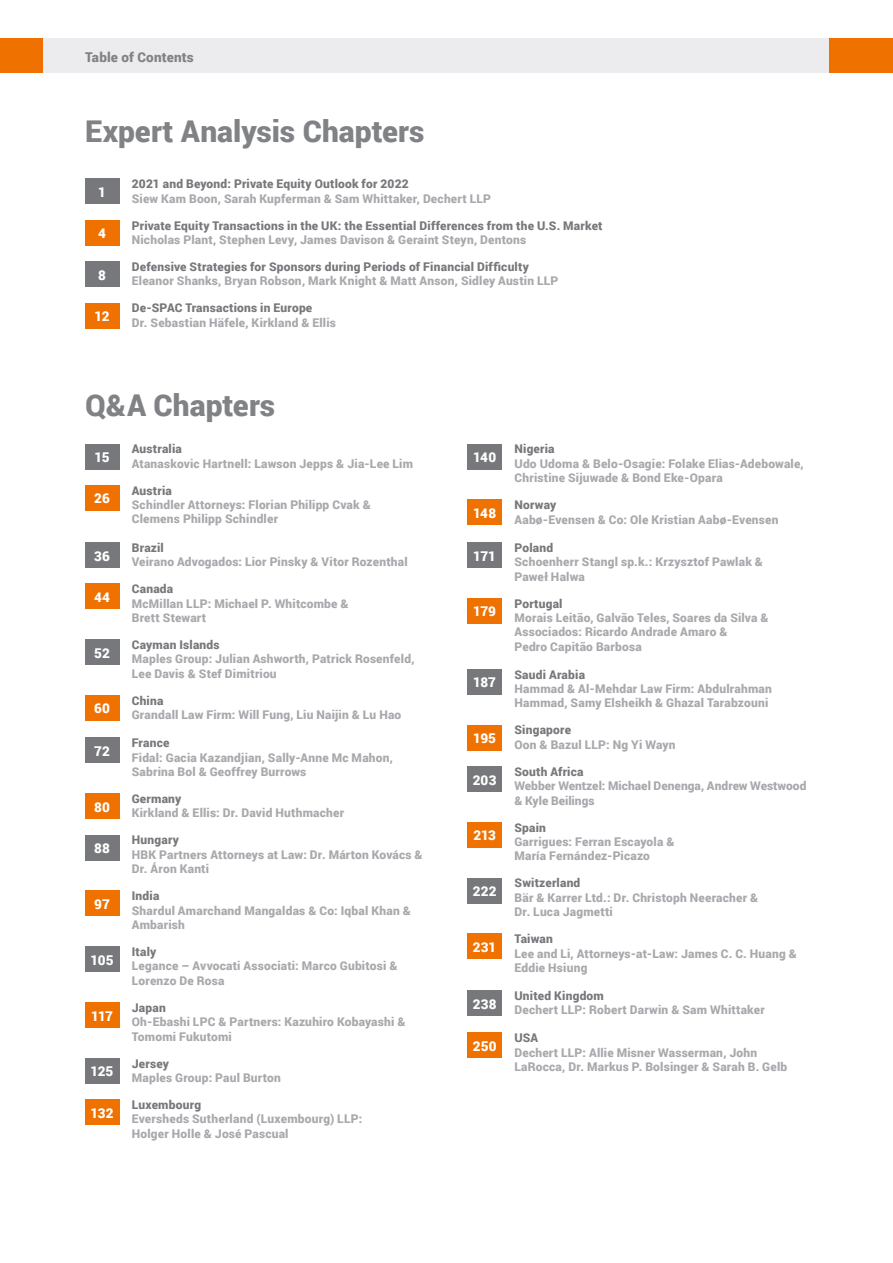
<style>
.page{position:relative;width:893px;height:1263px;background:#fff}
.page>*{position:absolute;margin:0;border:0;box-sizing:border-box;transform-origin:0 0}
.t1{font:900 30px "Roboto";color:#808285}
.t2{font:900 13.5px "Roboto";letter-spacing:.005em;color:#fff}
.FS_-_Country_Name{font:900 13.5px "Roboto";letter-spacing:.01em;color:#808285}
.t3{font:900 12px/14.4px "Roboto";letter-spacing:.015em;color:#a8a9ad}
.t4{font:900 12px "Roboto";letter-spacing:.015em;color:#76787b}
</style>
<div class="page">
<div style="left:85px;top:220px;width:34px;height:25px;background:#ef7100"></div>
<div style="left:85px;top:261px;width:34px;height:26px;background:#76787b"></div>
<div style="left:85px;top:303px;width:34px;height:25px;background:#ef7100"></div>
<div style="left:85px;top:485px;width:34px;height:26px;background:#ef7100"></div>
<div style="left:85px;top:444px;width:34px;height:25px;background:#76787b"></div>
<div style="left:468px;top:499px;width:34px;height:26px;background:#ef7100"></div>
<div style="left:468px;top:542px;width:34px;height:26px;background:#76787b"></div>
<div style="left:85px;top:179px;width:34px;height:25px;background:#76787b"></div>
<div style="left:85px;top:584px;width:34px;height:25px;background:#ef7100"></div>
<div style="left:85px;top:639px;width:34px;height:26px;background:#76787b"></div>
<div style="left:85px;top:695px;width:34px;height:26px;background:#ef7100"></div>
<div style="left:85px;top:738px;width:34px;height:25px;background:#76787b"></div>
<div style="left:85px;top:793px;width:34px;height:26px;background:#ef7100"></div>
<div style="left:85px;top:835px;width:34px;height:25px;background:#76787b"></div>
<div style="left:85px;top:890px;width:34px;height:26px;background:#ef7100"></div>
<div style="left:85px;top:946px;width:34px;height:26px;background:#76787b"></div>
<div style="left:85px;top:1002px;width:34px;height:26px;background:#ef7100"></div>
<div style="left:85px;top:1058px;width:34px;height:25px;background:#76787b"></div>
<div style="left:85px;top:1099px;width:34px;height:26px;background:#ef7100"></div>
<div style="left:468px;top:598px;width:34px;height:25px;background:#ef7100"></div>
<div style="left:468px;top:669px;width:34px;height:26px;background:#76787b"></div>
<div style="left:468px;top:725px;width:34px;height:25px;background:#ef7100"></div>
<div style="left:468px;top:766px;width:34px;height:26px;background:#76787b"></div>
<div style="left:468px;top:822px;width:34px;height:25px;background:#ef7100"></div>
<div style="left:468px;top:878px;width:34px;height:25px;background:#76787b"></div>
<div style="left:468px;top:933px;width:34px;height:26px;background:#ef7100"></div>
<div style="left:468px;top:990px;width:34px;height:26px;background:#76787b"></div>
<div style="left:468px;top:444px;width:34px;height:25px;background:#76787b"></div>
<div style="left:85px;top:542px;width:34px;height:26px;background:#76787b"></div>
<div style="left:468px;top:1033px;width:34px;height:25px;background:#ef7100"></div>
<div style="left:43px;top:38px;width:786px;height:34px;background:#ececee"></div>
<div style="left:0;top:38px;width:43px;height:34px;background:#ef7100"></div>
<div style="left:829px;top:38px;width:64px;height:34px;background:#ef7100"></div>
<p class="FS_-_Country_Name" style="left:85px;top:48px;width:110px">Table of Contents</p>
<h1 class="t1" style="left:85px;top:111px;width:341px">Expert Analysis Chapters</h1>
<p class="t2" style="left:98px;top:183px;width:9px">1</p>
<p class="t4" style="left:132px;top:175px;width:278px">2021 and Beyond: Private Equity Outlook for 2022</p>
<p class="t3" style="left:132px;top:191px;width:361px">Siew Kam Boon, Sarah Kupferman &amp; Sam Whittaker, Dechert LLP</p>
<p class="t2" style="left:98px;top:224px;width:9px">4</p>
<p class="t2" style="left:98px;top:265px;width:9px">8</p>
<p class="t2" style="left:95px;top:307px;width:16px">12</p>
<p class="t4" style="left:132px;top:217px;width:472px">Private Equity Transactions in the UK: the Essential Differences from the U.S. Market</p>
<p class="t3" style="left:132px;top:232px;width:396px">Nicholas Plant, Stephen Levy, James Davison &amp; Geraint Steyn, Dentons</p>
<p class="t4" style="left:132px;top:258px;width:399px">Defensive Strategies for Sponsors during Periods of Financial Difficulty</p>
<p class="t3" style="left:132px;top:273px;width:428px">Eleanor Shanks, Bryan Robson, Mark Knight &amp; Matt Anson, Sidley Austin LLP</p>
<p class="t4" style="left:132px;top:300px;width:182px">De-SPAC Transactions in Europe</p>
<p class="t3" style="left:132px;top:315px;width:206px">Dr. Sebastian Häfele, Kirkland &amp; Ellis</p>
<h1 class="t1" style="left:85px;top:384px;width:192px">Q&amp;A Chapters</h1>
<p class="t2" style="left:95px;top:448px;width:16px">15</p>
<p class="t2" style="left:94px;top:489px;width:17px">26</p>
<p class="t2" style="left:94px;top:546px;width:17px">36</p>
<p class="t2" style="left:94px;top:587px;width:17px">44</p>
<p class="t2" style="left:94px;top:643px;width:17px">52</p>
<p class="t2" style="left:94px;top:699px;width:17px">60</p>
<p class="t2" style="left:94px;top:742px;width:17px">72</p>
<p class="t2" style="left:94px;top:797px;width:17px">80</p>
<p class="t2" style="left:94px;top:839px;width:17px">88</p>
<p class="t2" style="left:94px;top:894px;width:17px">97</p>
<p class="t2" style="left:91px;top:950px;width:24px">105</p>
<p class="t2" style="left:91px;top:1006px;width:23px">117</p>
<p class="t2" style="left:91px;top:1062px;width:24px">125</p>
<p class="t2" style="left:91px;top:1103px;width:24px">132</p>
<p class="t4" style="left:132px;top:440px;width:52px">Australia</p>
<p class="t3" style="left:132px;top:456px;width:283px">Atanaskovic Hartnell: Lawson Jepps &amp; Jia-Lee Lim</p>
<p class="t4" style="left:132px;top:482px;width:42px">Austria</p>
<p class="t3" style="left:132px;top:497px;width:241px">Schindler Attorneys: Florian Philipp Cvak &amp;<br>Clemens Philipp Schindler</p>
<p class="t4" style="left:132px;top:539px;width:34px">Brazil</p>
<p class="t3" style="left:132px;top:554px;width:277px">Veirano Advogados: Lior Pinsky &amp; Vitor Rozenthal</p>
<p class="t4" style="left:132px;top:580px;width:43px">Canada</p>
<p class="t3" style="left:132px;top:596px;width:218px">McMillan LLP: Michael P. Whitcombe &amp;<br>Brett Stewart</p>
<p class="t4" style="left:132px;top:636px;width:89px">Cayman Islands</p>
<p class="t3" style="left:132px;top:651px;width:284px">Maples Group: Julian Ashworth, Patrick Rosenfeld,<br>Lee Davis &amp; Stef Dimitriou</p>
<p class="t4" style="left:132px;top:692px;width:33px">China</p>
<p class="t3" style="left:132px;top:707px;width:271px">Grandall Law Firm: Will Fung, Liu Naijin &amp; Lu Hao</p>
<p class="t4" style="left:132px;top:734px;width:39px">France</p>
<p class="t3" style="left:132px;top:750px;width:263px">Fidal: Gacia Kazandjian, Sally-Anne Mc Mahon,<br>Sabrina Bol &amp; Geoffrey Burrows</p>
<p class="t4" style="left:132px;top:790px;width:51px">Germany</p>
<p class="t3" style="left:132px;top:805px;width:214px">Kirkland &amp; Ellis: Dr. David Huthmacher</p>
<p class="t4" style="left:132px;top:832px;width:49px">Hungary</p>
<p class="t3" style="left:132px;top:847px;width:292px">HBK Partners Attorneys at Law: Dr. Márton Kovács &amp;<br>Dr. Áron Kanti</p>
<p class="t4" style="left:132px;top:887px;width:29px">India</p>
<p class="t3" style="left:132px;top:902px;width:281px">Shardul Amarchand Mangaldas &amp; Co: Iqbal Khan &amp;<br>Ambarish</p>
<p class="t4" style="left:132px;top:943px;width:26px">Italy</p>
<p class="t3" style="left:132px;top:958px;width:267px">Legance – Avvocati Associati: Marco Gubitosi &amp;<br>Lorenzo De Rosa</p>
<p class="t4" style="left:132px;top:999px;width:36px">Japan</p>
<p class="t3" style="left:132px;top:1014px;width:275px">Oh-Ebashi LPC &amp; Partners: Kazuhiro Kobayashi &amp;<br>Tomomi Fukutomi</p>
<p class="t4" style="left:132px;top:1055px;width:39px">Jersey</p>
<p class="t3" style="left:132px;top:1070px;width:151px">Maples Group: Paul Burton</p>
<p class="t4" style="left:132px;top:1096px;width:71px">Luxembourg</p>
<p class="t3" style="left:132px;top:1111px;width:232px">Eversheds Sutherland (Luxembourg) LLP:<br>Holger Holle &amp; José Pascual</p>
<p class="t2" style="left:473px;top:448px;width:24px">140</p>
<p class="t2" style="left:473px;top:503px;width:24px">148</p>
<p class="t2" style="left:473px;top:546px;width:24px">171</p>
<p class="t2" style="left:473px;top:602px;width:24px">179</p>
<p class="t2" style="left:473px;top:673px;width:24px">187</p>
<p class="t2" style="left:473px;top:729px;width:24px">195</p>
<p class="t2" style="left:473px;top:770px;width:25px">203</p>
<p class="t2" style="left:473px;top:826px;width:24px">213</p>
<p class="t2" style="left:473px;top:882px;width:25px">222</p>
<p class="t2" style="left:473px;top:937px;width:25px">231</p>
<p class="t2" style="left:473px;top:994px;width:25px">238</p>
<p class="t2" style="left:473px;top:1037px;width:25px">250</p>
<p class="t4" style="left:514px;top:441px;width:42px">Nigeria</p>
<p class="t3" style="left:514px;top:456px;width:291px">Udo Udoma &amp; Belo-Osagie: Folake Elias-Adebowale,<br>Christine Sijuwade &amp; Bond Eke-Opara</p>
<p class="t4" style="left:514px;top:496px;width:43px">Norway</p>
<p class="t3" style="left:514px;top:511px;width:266px">Aabø-Evensen &amp; Co: Ole Kristian Aabø-Evensen</p>
<p class="t4" style="left:514px;top:539px;width:40px">Poland</p>
<p class="t3" style="left:514px;top:554px;width:250px">Schoenherr Stangl sp.k.: Krzysztof Pawlak &amp;<br>Paweł Halwa</p>
<p class="t4" style="left:514px;top:595px;width:50px">Portugal</p>
<p class="t3" style="left:514px;top:610px;width:256px">Morais Leitão, Galvão Teles, Soares da Silva &amp;<br>Associados: Ricardo Andrade Amaro &amp;<br>Pedro Capitão Barbosa</p>
<p class="t4" style="left:514px;top:666px;width:72px">Saudi Arabia</p>
<p class="t3" style="left:514px;top:681px;width:259px">Hammad &amp; Al-Mehdar Law Firm: Abdulrahman<br>Hammad, Samy Elsheikh &amp; Ghazal Tarabzouni</p>
<p class="t4" style="left:514px;top:722px;width:58px">Singapore</p>
<p class="t3" style="left:514px;top:737px;width:163px">Oon &amp; Bazul LLP: Ng Yi Wayn</p>
<p class="t4" style="left:514px;top:763px;width:71px">South Africa</p>
<p class="t3" style="left:514px;top:778px;width:293px">Webber Wentzel: Michael Denenga, Andrew Westwood &amp; Kyle Beilings</p>
<p class="t4" style="left:514px;top:819px;width:33px">Spain</p>
<p class="t3" style="left:514px;top:834px;width:161px">Garrigues: Ferran Escayola &amp;<br>María Fernández-Picazo</p>
<p class="t4" style="left:514px;top:875px;width:67px">Switzerland</p>
<p class="t3" style="left:514px;top:890px;width:245px">Bär &amp; Karrer Ltd.: Dr. Christoph Neeracher &amp;<br>Dr. Luca Jagmetti</p>
<p class="t4" style="left:514px;top:930px;width:40px">Taiwan</p>
<p class="t3" style="left:514px;top:946px;width:284px">Lee and Li, Attorneys-at-Law: James C. C. Huang &amp;<br>Eddie Hsiung</p>
<p class="t4" style="left:514px;top:987px;width:91px">United Kingdom</p>
<p class="t3" style="left:514px;top:1002px;width:252px">Dechert LLP: Robert Darwin &amp; Sam Whittaker</p>
<p class="t4" style="left:514px;top:1029px;width:25px">USA</p>
<p class="t3" style="left:514px;top:1045px;width:274px">Dechert LLP: Allie Misner Wasserman, John<br>LaRocca, Dr. Markus P. Bolsinger &amp; Sarah B. Gelb</p>
</div>
